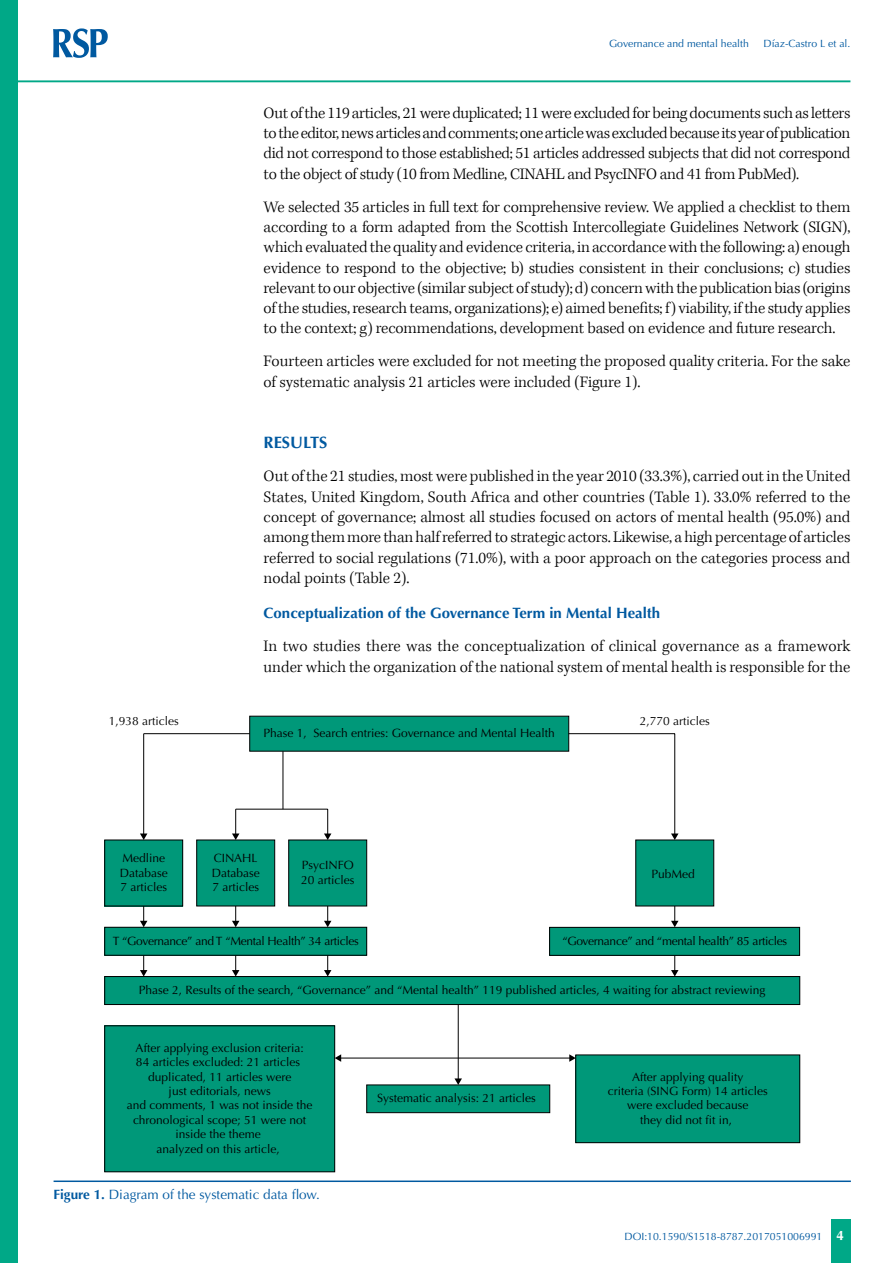
<style>
.page{position:relative;width:893px;height:1263px;background:#fff}
.page>*{position:absolute;margin:0;border:0;box-sizing:border-box;transform-origin:0 0}
.t1{font:300 16.5px/20.2px "Kepler Std";color:#000;text-align:justify}
.t2{font:700 16.5px "Optima";color:#0059a0}
.t3{font:700 15px "Optima";color:#0059a0}
.t4{font:13.5px "Optima";color:#0059a0}
.t5{font:700 13.5px "Optima";color:#fff}
.t6{font:12px/14.4px "Optima";color:#000}
.t7{font:12px "Optima";letter-spacing:-.025em;color:#000}
.t8{font:10.5px "Optima";color:#0059a0}
.s1{font-weight:700}
</style>
<div class="page">
<div style="left:831px;top:1220px;width:20px;height:43px;background:#00a887"></div>
<div style="left:0;top:0;width:18px;height:1263px;background:#00a887"></div>
<svg style="left:53px;top:28px;width:55px;height:30px"></svg>
<hr style="left:18px;top:80px;width:832px;height:2px;background:#00a887">
<hr style="left:144px;top:733px;width:531px;height:1px;background:#000">
<hr style="left:674px;top:734px;width:1px;height:101px;background:#000">
<svg style="left:671px;top:833px;width:7px;height:7px"></svg>
<div style="left:105px;top:927px;width:262px;height:28px;background:#009879"></div>
<div style="left:104px;top:927px;width:263px;height:29px;border:1px solid #000"></div>
<div style="left:550px;top:927px;width:250px;height:28px;background:#009879"></div>
<div style="left:549px;top:927px;width:251px;height:29px;border:1px solid #000"></div>
<div style="left:105px;top:976px;width:695px;height:28px;background:#009879"></div>
<div style="left:104px;top:976px;width:696px;height:29px;border:1px solid #000"></div>
<div style="left:249px;top:716px;width:320px;height:35px;background:#009879;border:1px solid #000"></div>
<div style="left:105px;top:840px;width:78px;height:66px;background:#009879"></div>
<div style="left:104px;top:840px;width:79px;height:66px;border:1px solid #000"></div>
<div style="left:196px;top:840px;width:79px;height:66px;background:#009879;border:1px solid #000"></div>
<div style="left:288px;top:840px;width:79px;height:66px;background:#009879;border:1px solid #000"></div>
<div style="left:635px;top:840px;width:79px;height:66px;background:#009879"></div>
<div style="left:105px;top:1026px;width:230px;height:146px;background:#009879"></div>
<div style="left:104px;top:1025px;width:231px;height:147px;border:1px solid #000"></div>
<div style="left:576px;top:1055px;width:224px;height:88px;background:#009879"></div>
<div style="left:575px;top:1054px;width:225px;height:89px;border:1px solid #000"></div>
<div style="left:366px;top:1084px;width:184px;height:29px;background:#009879;border:1px solid #000"></div>
<hr style="left:143px;top:734px;width:1px;height:101px;background:#000">
<svg style="left:140px;top:833px;width:7px;height:7px"></svg>
<svg style="left:232px;top:809px;width:7px;height:31px"></svg>
<svg style="left:232px;top:955px;width:7px;height:21px"></svg>
<hr style="left:458px;top:1004px;width:1px;height:75px;background:#000">
<svg style="left:454px;top:1078px;width:8px;height:7px"></svg>
<svg style="left:140px;top:906px;width:7px;height:21px"></svg>
<svg style="left:232px;top:906px;width:7px;height:21px"></svg>
<svg style="left:324px;top:906px;width:7px;height:21px"></svg>
<svg style="left:671px;top:906px;width:7px;height:21px"></svg>
<svg style="left:671px;top:955px;width:7px;height:21px"></svg>
<hr style="left:236px;top:809px;width:92px;height:1px;background:#000">
<svg style="left:324px;top:809px;width:7px;height:31px"></svg>
<hr style="left:340px;top:1058px;width:230px;height:1px;background:#000">
<svg style="left:335px;top:1054px;width:6px;height:8px"></svg>
<svg style="left:569px;top:1054px;width:7px;height:8px"></svg>
<svg style="left:140px;top:955px;width:7px;height:21px"></svg>
<svg style="left:324px;top:955px;width:7px;height:21px"></svg>
<hr style="left:283px;top:751px;width:1px;height:58px;background:#000">
<hr style="left:54px;top:1180px;width:797px;height:2px;background:#0059a0">
<p class="t8" style="left:609px;top:37px;width:141px">Governance and mental health</p>
<p class="t8" style="left:763px;top:37px;width:88px">Díaz-Castro L et al.</p>
<p class="t1" style="left:264px;top:103px;width:588px">Out of the 119 articles, 21 were duplicated; 11 were excluded for being documents such as letters to the editor, news articles and comments; one article was excluded because its year of publication did not correspond to those established; 51 articles addressed subjects that did not correspond to the object of study (10 from Medline, CINAHL and PsycINFO and 41 from PubMed).</p>
<p class="t1" style="left:264px;top:197px;width:588px">We selected 35 articles in full text for comprehensive review. We applied a checklist to them according to a form adapted from the Scottish Intercollegiate Guidelines Network (SIGN), which evaluated the quality and evidence criteria, in accordance with the following: a) enough evidence to respond to the objective; b) studies consistent in their conclusions; c) studies relevant to our objective (similar subject of study); d) concern with the publication bias (origins of the studies, research teams, organizations); e) aimed benefits; f) viability, if the study applies to the context; g) recommendations, development based on evidence and future research.</p>
<p class="t1" style="left:264px;top:352px;width:588px">Fourteen articles were excluded for not meeting the proposed quality criteria. For the sake of systematic analysis 21 articles were included (Figure 1).</p>
<p class="t2" style="left:264px;top:433px;width:65px">RESULTS</p>
<p class="t1" style="left:264px;top:467px;width:588px">Out of the 21 studies, most were published in the year 2010 (33.3%), carried out in the United States, United Kingdom, South Africa and other countries (Table 1). 33.0% referred to the concept of governance; almost all studies focused on actors of mental health (95.0%) and among them more than half referred to strategic actors. Likewise, a high percentage of articles referred to social regulations (71.0%), with a poor approach on the categories process and nodal points (Table 2).</p>
<p class="t3" style="left:264px;top:604px;width:398px">Conceptualization of the Governance Term in Mental Health</p>
<p class="t1" style="left:264px;top:637px;width:588px">In two studies there was the conceptualization of clinical governance as a framework under which the organization of the national system of mental health is responsible for the</p>
<p class="t6" style="left:109px;top:714px;width:72px">1,938 articles</p>
<p class="t6" style="left:640px;top:714px;width:72px">2,770 articles</p>
<p class="t6" style="left:263px;top:726px;width:293px">Phase 1, Search entries: Governance and Mental Health</p>
<p class="t6" style="left:120px;top:851px;width:50px">Medline<br>Database<br>7 articles</p>
<p class="t6" style="left:212px;top:851px;width:50px">CINAHL<br>Database<br>7 articles</p>
<p class="t6" style="left:301px;top:858px;width:55px">PsycINFO<br>20 articles</p>
<p class="t6" style="left:651px;top:867px;width:45px">PubMed</p>
<p class="t7" style="left:113px;top:934px;width:248px">T “Governance” and T “Mental Health” 34 articles</p>
<p class="t7" style="left:562px;top:934px;width:226px">“Governance” and “mental health” 85 articles</p>
<p class="t6" style="left:139px;top:983px;width:628px">Phase 2, Results of the search, “Governance” and “Mental health” 119 published articles, 4 waiting for abstract reviewing</p>
<p class="t6" style="left:127px;top:1041px;width:187px;text-align:center">After applying exclusion criteria:<br>84 articles excluded: 21 articles duplicated, 11 articles were<br>just editorials, news<br>and comments, 1 was not inside the chronological scope; 51 were not inside the theme<br>analyzed on this article,</p>
<p class="t4" style="left:54px;top:1186px;width:268px"><span class="s1">Figure 1.</span> Diagram of the systematic data flow.</p>
<p class="t6" style="left:377px;top:1091px;width:160px">Systematic analysis: 21 articles</p>
<p class="t6" style="left:608px;top:1069px;width:162px;text-align:center">After applying quality<br>criteria (SING Form) 14 articles were excluded because<br>they did not fit in,</p>
<p class="t8" style="left:624px;top:1230px;width:199px">DOI:10.1590/S1518-8787.2017051006991</p>
<p class="t5" style="left:836px;top:1227px;width:9px">4</p>
</div>
